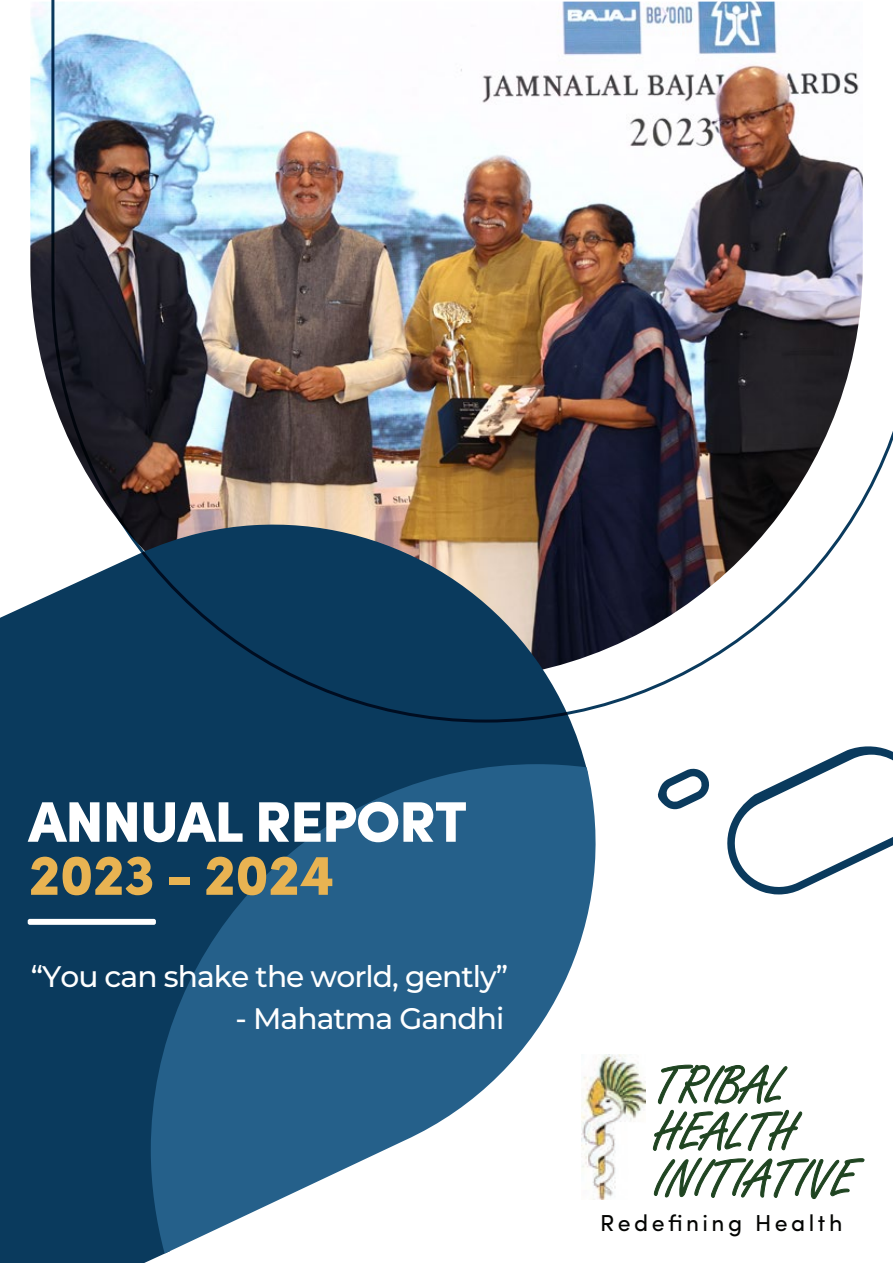
<style>
.page{position:relative;width:893px;height:1263px;background:#fff}
.page>*{position:absolute;margin:0;border:0;box-sizing:border-box;transform-origin:0 0}
.t1{font:900 57.3px "Sofia Pro";letter-spacing:-.025em;color:#fff}
.t2{font:900 57.3px "Sofia Pro";letter-spacing:-.025em;color:#e8b352}
.t3{font:55.95px/46.8px "Freestyle Script";color:#1f4421}
.t4{font:100 29.7px "Montserrat";letter-spacing:-.03em;color:#fff}
.t5{font:23.1px "Sofia Pro";letter-spacing:.15em;color:#040503}
</style>
<div class="page">
<div style="left:0;top:594px;width:586px;height:669px;background:#0a3a5d"></div>
<svg style="left:151px;top:764px;width:454px;height:489px;fill:#25608a"></svg>
<svg style="left:653px;top:1064px;width:149px;height:87px"></svg>
<svg style="left:654px;top:1157px;width:211px;height:42px"></svg>
<img style="left:582px;top:1054px;width:63px;height:145px">
<div style="left:28px;top:919px;width:128px;height:6px;background:#fff;border-radius:2px"></div>
<svg style="left:727px;top:746px;width:166px;height:148px"></svg>
<svg style="left:657px;top:768px;width:52px;height:41px"></svg>
<img style="left:51px;top:0;width:842px;height:722px">
<h1 class="t1" style="left:28px;top:776px;width:441px">ANNUAL REPORT</h1>
<h1 class="t2" style="left:28px;top:829px;width:308px">2023 - 2024</h1>
<p class="t4" style="left:31px;top:956px;width:479px">“You can shake the world, gently”</p>
<p class="t4" style="left:236px;top:999px;width:270px">- Mahatma Gandhi</p>
<h2 class="t3" style="left:654px;top:1065px;width:200px">TRIBAL<br>HEALTH<br>INITIATIVE</h2>
<p class="t5" style="left:600px;top:1206px;width:244px">Redefining Health</p>
</div>
